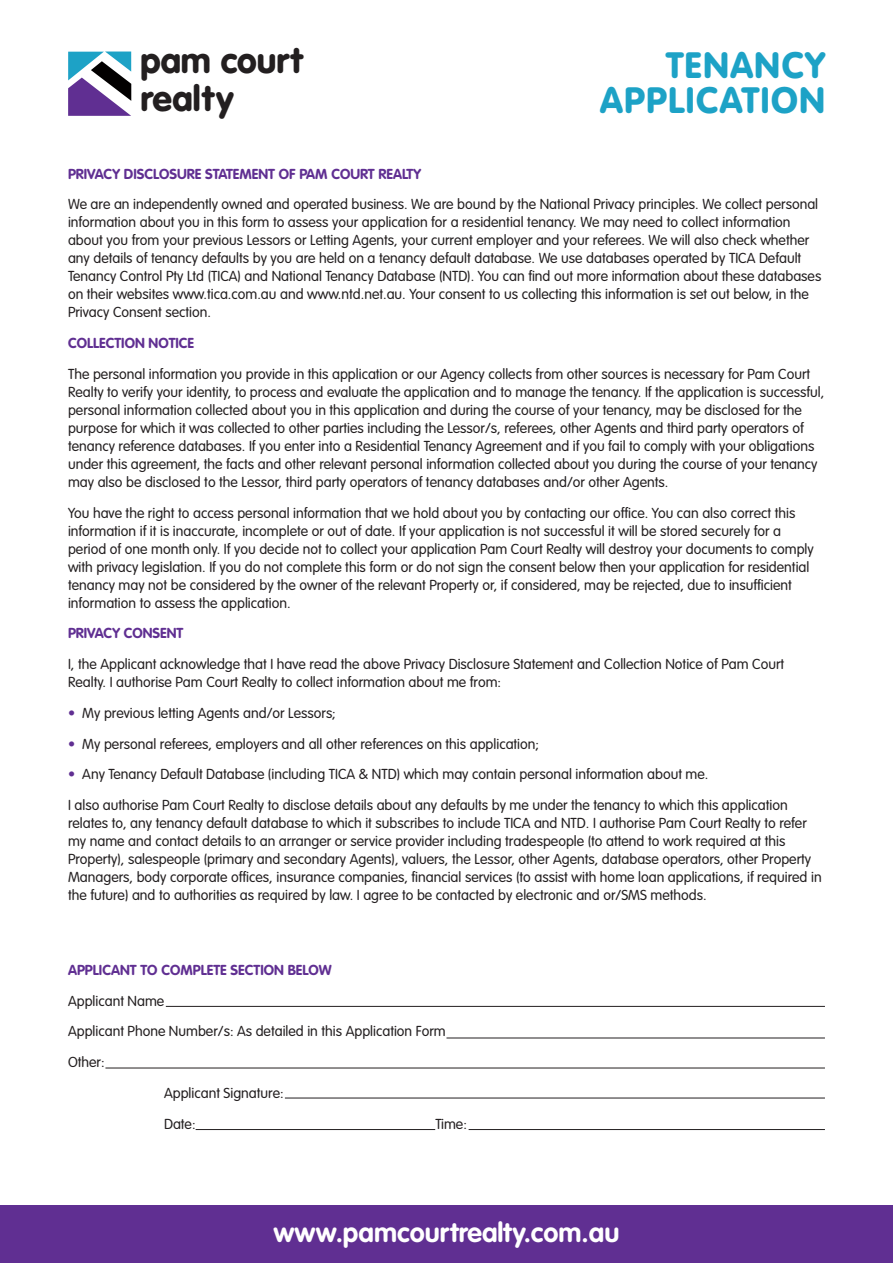
<style>
.page{position:relative;width:893px;height:1263px;background:#fff}
.page>*{position:absolute;margin:0;border:0;box-sizing:border-box;transform-origin:0 0}
.t1{font:900 36.15px/35.2px "VAG Rounded";letter-spacing:.045em;color:#1da2c6;text-align:right}
.t2{font:900 35.25px/37.8px "VAG Rounded";letter-spacing:.005em;color:#231f20}
.t3{font:700 27px "VAG Rounded";color:#fff}
.t4{font:300 14.25px/18px "VAG Rounded";color:#231f20}
.t5{font:700 14.25px "VAG Rounded";color:#602f92}
.s1{color:#602f92}
</style>
<div class="page">
<svg style="left:68px;top:52px;width:63px;height:64px"></svg>
<div style="left:0;top:1205px;width:893px;height:58px;background:#602f92"></div>
<hr style="left:166px;top:1006px;width:659px;height:1px;background:#231f20">
<hr style="left:446px;top:1037px;width:379px;height:1px;background:#231f20">
<hr style="left:105px;top:1068px;width:720px;height:1px;background:#231f20">
<hr style="left:285px;top:1098px;width:540px;height:1px;background:#231f20">
<hr style="left:469px;top:1129px;width:356px;height:1px;background:#231f20">
<hr style="left:196px;top:1129px;width:239px;height:1px;background:#231f20">
<h2 class="t2" style="left:140px;top:43px;width:164px">pam court realty</h2>
<h1 class="t1" style="left:600px;top:49px;width:226px">TENANCY<br>APPLICATION</h1>
<p class="t5" style="left:68px;top:165px;width:354px">PRIVACY DISCLOSURE STATEMENT OF PAM COURT REALTY</p>
<p class="t4" style="left:68px;top:196px;width:755px">We are an independently owned and operated business. We are bound by the National Privacy principles. We collect personal information about you in this form to assess your application for a residential tenancy. We may need to collect information about you from your previous Lessors or Letting Agents, your current employer and your referees. We will also check whether any details of tenancy defaults by you are held on a tenancy default database. We use databases operated by TICA Default Tenancy Control Pty Ltd (TICA) and National Tenancy Database (NTD). You can find out more information about these databases on their websites www.tica.com.au and www.ntd.net.au. Your consent to us collecting this information is set out below, in the Privacy Consent section.</p>
<p class="t5" style="left:68px;top:335px;width:128px">COLLECTION NOTICE</p>
<p class="t4" style="left:68px;top:365px;width:758px">The personal information you provide in this application or our Agency collects from other sources is necessary for Pam Court Realty to verify your identity, to process and evaluate the application and to manage the tenancy. If the application is successful, personal information collected about you in this application and during the course of your tenancy, may be disclosed for the purpose for which it was collected to other parties including the Lessor/s, referees, other Agents and third party operators of tenancy reference databases. If you enter into a Residential Tenancy Agreement and if you fail to comply with your obligations under this agreement, the facts and other relevant personal information collected about you during the course of your tenancy may also be disclosed to the Lessor, third party operators of tenancy databases and/or other Agents.</p>
<p class="t4" style="left:68px;top:504px;width:747px">You have the right to access personal information that we hold about you by contacting our office. You can also correct this information if it is inaccurate, incomplete or out of date. If your application is not successful it will be stored securely for a period of one month only. If you decide not to collect your application Pam Court Realty will destroy your documents to comply with privacy legislation. If you do not complete this form or do not sign the consent below then your application for residential tenancy may not be considered by the owner of the relevant Property or, if considered, may be rejected, due to insufficient information to assess the application.</p>
<p class="t5" style="left:68px;top:625px;width:117px">PRIVACY CONSENT</p>
<p class="t4" style="left:68px;top:656px;width:718px">I, the Applicant acknowledge that I have read the above Privacy Disclosure Statement and Collection Notice of Pam Court<br>Realty. I authorise Pam Court Realty to collect information about me from:</p>
<p class="t4" style="left:68px;top:704px;width:269px"><span class="s1">•</span> My previous letting Agents and/or Lessors;</p>
<p class="t4" style="left:68px;top:735px;width:473px"><span class="s1">•</span> My personal referees, employers and all other references on this application;</p>
<p class="t4" style="left:68px;top:760px;width:721px;line-height:30.8px"><span class="s1">•</span> Any Tenancy Default Database (including TICA &amp; NTD) which may contain personal information about me.<br>I also authorise Pam Court Realty to disclose details about any defaults by me under the tenancy to which this application</p>
<p class="t4" style="left:68px;top:815px;width:755px">relates to, any tenancy default database to which it subscribes to include TICA and NTD. I authorise Pam Court Realty to refer my name and contact details to an arranger or service provider including tradespeople (to attend to work required at this Property), salespeople (primary and secondary Agents), valuers, the Lessor, other Agents, database operators, other Property Managers, body corporate offices, insurance companies, financial services (to assist with home loan applications, if required in the future) and to authorities as required by law. I agree to be contacted by electronic and or/SMS methods.</p>
<p class="t5" style="left:68px;top:961px;width:265px">APPLICANT TO COMPLETE SECTION BELOW</p>
<p class="t4" style="left:68px;top:992px;width:98px">Applicant Name</p>
<p class="t4" style="left:68px;top:1023px;width:379px">Applicant Phone Number/s: As detailed in this Application Form</p>
<p class="t4" style="left:68px;top:1054px;width:38px">Other:</p>
<p class="t4" style="left:164px;top:1084px;width:121px">Applicant Signature:</p>
<p class="t4" style="left:164px;top:1115px;width:33px">Date:</p>
<p class="t4" style="left:436px;top:1115px;width:33px">Time:</p>
<h3 class="t3" style="left:274px;top:1216px;width:347px">www.pamcourtrealty.com.au</h3>
</div>
